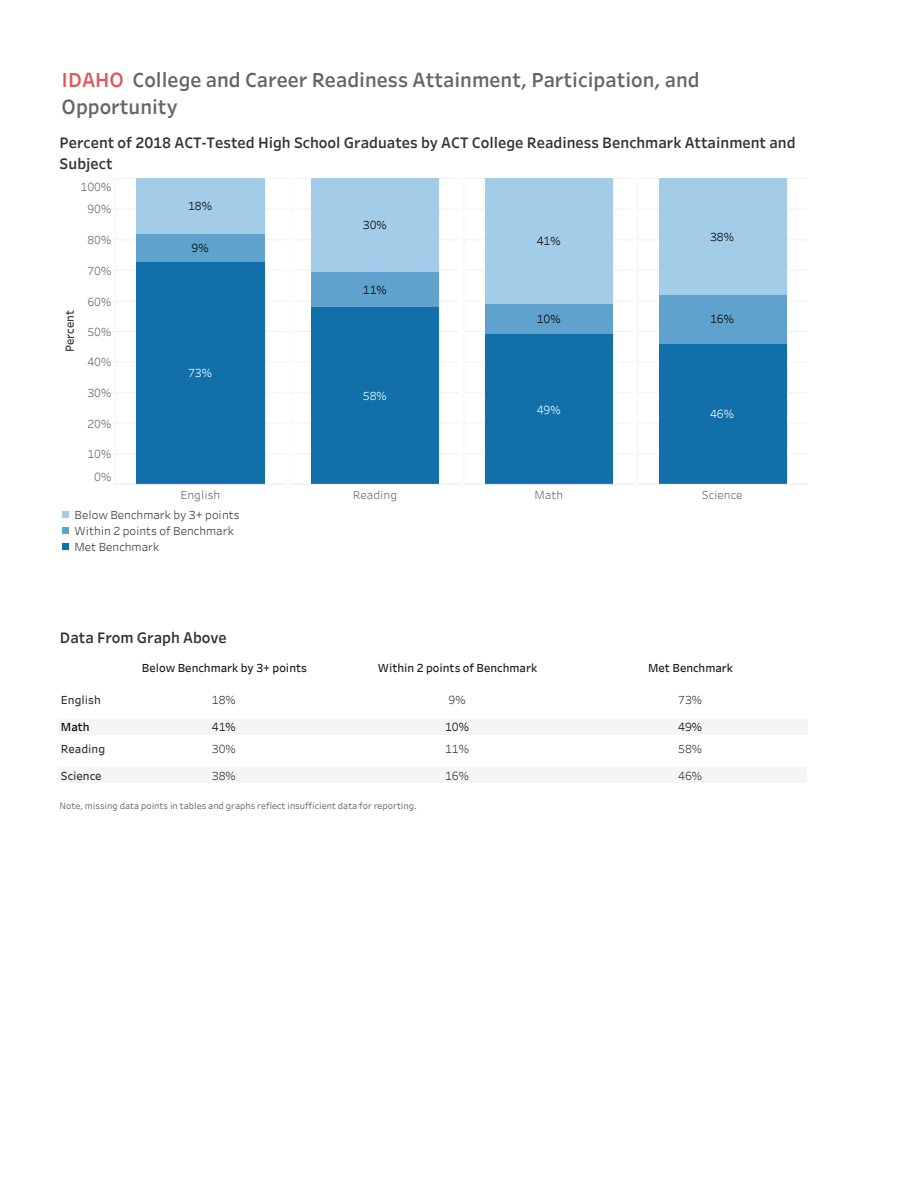
<style>
.page{position:relative;width:918px;height:1188px;background:#fff}
.page>*{position:absolute;margin:0;border:0;box-sizing:border-box;transform-origin:0 0}
.t1{font:19.95px/26.8px "Tableau Semibold 0 50";letter-spacing:-.43em;color:#666}
.t2{font:15px/20.4px "Tableau Semibold 0 50";letter-spacing:-.42em;color:#333}
.t3{font:11.4px/15.9px "Tableau Book 0 50";letter-spacing:-.41em;color:#333}
.t4{font:11.4px "Tableau Medium 0 50";letter-spacing:-.42em;color:#1b1b1b}
.t5{font:11.4px "Tableau Book 0 50";letter-spacing:-.405em;color:#666}
.t6{font:11.4px "Tableau Book 0 50";letter-spacing:-.4em;color:#000}
.t7{font:11.4px "Tableau Medium 0 50";letter-spacing:-.445em;color:#333}
.t8{font:11.4px "Tableau Book 0 50";letter-spacing:-.4em;color:#fff}
.t9{font:11.4px "Tableau Book 0 50";letter-spacing:-.45em;color:#666}
.t10{font:11.4px "Tableau Book 0 50";letter-spacing:-.485em;color:#666}
.t11{font:11.4px "Tableau Medium 0 50";letter-spacing:-.42em;color:#333}
.t12{font:11.4px "Tableau Medium 0 50";letter-spacing:-.485em;color:#333}
.t13{font:11.4px "Tableau Medium 0 50";color:#000}
.t14{font:9px "Tableau Regular 0 50";letter-spacing:-.43em;color:#666}
.s1{color:#e15759}
</style>
<div class="page">
<hr style="left:115px;top:454px;width:171px;height:1px;background:#f2f2f2">
<hr style="left:115px;top:423px;width:171px;height:1px;background:#f2f2f2">
<hr style="left:115px;top:392px;width:171px;height:1px;background:#f2f2f2">
<hr style="left:115px;top:362px;width:171px;height:1px;background:#f2f2f2">
<hr style="left:115px;top:331px;width:171px;height:1px;background:#f2f2f2">
<hr style="left:115px;top:301px;width:171px;height:1px;background:#f2f2f2">
<hr style="left:115px;top:270px;width:171px;height:1px;background:#f2f2f2">
<hr style="left:115px;top:240px;width:171px;height:1px;background:#f2f2f2">
<hr style="left:115px;top:209px;width:171px;height:1px;background:#f2f2f2">
<hr style="left:115px;top:179px;width:171px;height:1px;background:#f2f2f2">
<div style="left:136px;top:262px;width:129px;height:222px;background:#1170aa"></div>
<div style="left:136px;top:234px;width:129px;height:28px;background:#5fa2ce"></div>
<div style="left:136px;top:179px;width:129px;height:55px;background:#a3cce9"></div>
<hr style="left:115px;top:179px;width:1px;height:305px;background:#f5f5f5">
<hr style="left:290px;top:454px;width:170px;height:1px;background:#f2f2f2">
<hr style="left:290px;top:423px;width:170px;height:1px;background:#f2f2f2">
<hr style="left:290px;top:392px;width:170px;height:1px;background:#f2f2f2">
<hr style="left:290px;top:362px;width:170px;height:1px;background:#f2f2f2">
<hr style="left:290px;top:331px;width:170px;height:1px;background:#f2f2f2">
<hr style="left:290px;top:301px;width:170px;height:1px;background:#f2f2f2">
<hr style="left:290px;top:270px;width:170px;height:1px;background:#f2f2f2">
<hr style="left:290px;top:240px;width:170px;height:1px;background:#f2f2f2">
<hr style="left:290px;top:209px;width:170px;height:1px;background:#f2f2f2">
<hr style="left:290px;top:179px;width:170px;height:1px;background:#f2f2f2">
<div style="left:312px;top:307px;width:127px;height:177px;background:#1170aa"></div>
<div style="left:312px;top:272px;width:127px;height:35px;background:#5fa2ce"></div>
<div style="left:312px;top:179px;width:127px;height:93px;background:#a3cce9"></div>
<hr style="left:290px;top:179px;width:1px;height:305px;background:#f5f5f5">
<hr style="left:464px;top:454px;width:170px;height:1px;background:#f2f2f2">
<hr style="left:464px;top:423px;width:170px;height:1px;background:#f2f2f2">
<hr style="left:464px;top:392px;width:170px;height:1px;background:#f2f2f2">
<hr style="left:464px;top:362px;width:170px;height:1px;background:#f2f2f2">
<hr style="left:464px;top:331px;width:170px;height:1px;background:#f2f2f2">
<hr style="left:464px;top:301px;width:170px;height:1px;background:#f2f2f2">
<hr style="left:464px;top:270px;width:170px;height:1px;background:#f2f2f2">
<hr style="left:464px;top:240px;width:170px;height:1px;background:#f2f2f2">
<hr style="left:464px;top:209px;width:170px;height:1px;background:#f2f2f2">
<hr style="left:464px;top:179px;width:170px;height:1px;background:#f2f2f2">
<div style="left:485px;top:334px;width:128px;height:150px;background:#1170aa"></div>
<div style="left:485px;top:304px;width:128px;height:30px;background:#5fa2ce"></div>
<div style="left:485px;top:179px;width:128px;height:125px;background:#a3cce9"></div>
<hr style="left:464px;top:179px;width:1px;height:305px;background:#f5f5f5">
<hr style="left:637px;top:454px;width:170px;height:1px;background:#f2f2f2">
<hr style="left:637px;top:423px;width:170px;height:1px;background:#f2f2f2">
<hr style="left:637px;top:392px;width:170px;height:1px;background:#f2f2f2">
<hr style="left:637px;top:362px;width:170px;height:1px;background:#f2f2f2">
<hr style="left:637px;top:331px;width:170px;height:1px;background:#f2f2f2">
<hr style="left:637px;top:301px;width:170px;height:1px;background:#f2f2f2">
<hr style="left:637px;top:270px;width:170px;height:1px;background:#f2f2f2">
<hr style="left:637px;top:240px;width:170px;height:1px;background:#f2f2f2">
<hr style="left:637px;top:209px;width:170px;height:1px;background:#f2f2f2">
<hr style="left:637px;top:179px;width:170px;height:1px;background:#f2f2f2">
<svg style="left:114px;top:484px;width:694px;height:1px"></svg>
<div style="left:659px;top:343px;width:127px;height:141px;background:#1170aa"></div>
<div style="left:659px;top:295px;width:127px;height:48px;background:#5fa2ce"></div>
<div style="left:659px;top:179px;width:127px;height:116px;background:#a3cce9"></div>
<hr style="left:637px;top:484px;width:170px;height:1px;background:#f5f5f5">
<hr style="left:637px;top:179px;width:1px;height:305px;background:#f5f5f5">
<div style="left:62px;top:511px;width:7px;height:7px;background:#a3cce9"></div>
<div style="left:62px;top:527px;width:7px;height:7px;background:#5fa2ce"></div>
<div style="left:62px;top:543px;width:7px;height:7px;background:#1170aa"></div>
<div style="left:58px;top:719px;width:50px;height:16px;background:#f5f5f5"></div>
<div style="left:108px;top:719px;width:699px;height:16px;background:#f5f5f5"></div>
<div style="left:58px;top:767px;width:50px;height:16px;background:#f5f5f5"></div>
<div style="left:108px;top:767px;width:699px;height:16px;background:#f5f5f5"></div>
<h1 class="t1" style="left:62px;top:66px;width:648px"><span class="s1">IDAHO</span> College and CareerReadiness Attainment,Participation,and<br>Opportunity</h1>
<p class="t2" style="left:60px;top:132px;width:743px">Percentof2018 ACT-Tested High SchoolGraduatesby ACT College ReadinessBenchmark Attainmentand<br>Subject</p>
<p class="t5" style="left:80px;top:180px;width:34px">100%</p>
<p class="t5" style="left:87px;top:202px;width:27px">90%</p>
<p class="t5" style="left:87px;top:233px;width:27px">80%</p>
<p class="t5" style="left:87px;top:263px;width:27px">70%</p>
<p class="t7" style="left:63px;top:352px;width:50px;rotate:-90deg">Percent</p>
<p class="t5" style="left:87px;top:294px;width:27px">60%</p>
<p class="t5" style="left:87px;top:325px;width:27px">50%</p>
<p class="t5" style="left:87px;top:355px;width:27px">40%</p>
<p class="t5" style="left:87px;top:386px;width:27px">30%</p>
<p class="t5" style="left:87px;top:416px;width:27px">20%</p>
<p class="t5" style="left:87px;top:447px;width:27px">10%</p>
<p class="t5" style="left:94px;top:470px;width:20px">0%</p>
<p class="t6" style="left:188px;top:199px;width:27px">18%</p>
<p class="t6" style="left:191px;top:241px;width:20px">9%</p>
<p class="t8" style="left:188px;top:366px;width:27px">73%</p>
<p class="t9" style="left:181px;top:487px;width:46px">English</p>
<p class="t3" style="left:74px;top:507px;width:172px">Below Benchmark by 3+ points<br>Within 2 pointsofBenchmark<br>MetBenchmark</p>
<p class="t2" style="left:60px;top:627px;width:175px">Data From Graph Above</p>
<p class="t6" style="left:363px;top:218px;width:27px">30%</p>
<p class="t6" style="left:363px;top:282px;width:27px">11%</p>
<p class="t8" style="left:363px;top:388px;width:27px">58%</p>
<p class="t5" style="left:353px;top:487px;width:50px">Reading</p>
<p class="t6" style="left:537px;top:234px;width:27px">41%</p>
<p class="t6" style="left:537px;top:312px;width:27px">10%</p>
<p class="t8" style="left:537px;top:402px;width:27px">49%</p>
<p class="t5" style="left:535px;top:487px;width:35px">Math</p>
<p class="t6" style="left:710px;top:230px;width:27px">38%</p>
<p class="t6" style="left:710px;top:312px;width:27px">16%</p>
<p class="t8" style="left:710px;top:407px;width:27px">46%</p>
<p class="t10" style="left:702px;top:487px;width:47px">Science</p>
<p class="t4" style="left:142px;top:661px;width:172px">Below Benchmark by 3+ points</p>
<p class="t4" style="left:378px;top:661px;width:166px">Within 2 pointsofBenchmark</p>
<p class="t4" style="left:648px;top:661px;width:92px">MetBenchmark</p>
<p class="t7" style="left:61px;top:692px;width:46px">English</p>
<p class="t3" style="left:212px;top:691px;width:27px">18%</p>
<p class="t3" style="left:449px;top:691px;width:20px">9%</p>
<p class="t3" style="left:678px;top:691px;width:27px">73%</p>
<p class="t13" style="left:61px;top:720px;width:35px">Math</p>
<p class="t6" style="left:212px;top:720px;width:27px">41%</p>
<p class="t6" style="left:445px;top:720px;width:27px">10%</p>
<p class="t6" style="left:678px;top:720px;width:27px">49%</p>
<p class="t11" style="left:61px;top:742px;width:50px">Reading</p>
<p class="t3" style="left:212px;top:741px;width:27px">30%</p>
<p class="t3" style="left:445px;top:741px;width:27px">11%</p>
<p class="t3" style="left:678px;top:741px;width:27px">58%</p>
<p class="t12" style="left:61px;top:768px;width:47px">Science</p>
<p class="t3" style="left:212px;top:768px;width:27px">38%</p>
<p class="t3" style="left:445px;top:768px;width:27px">16%</p>
<p class="t3" style="left:678px;top:768px;width:27px">46%</p>
<p class="t14" style="left:60px;top:800px;width:365px">Note,m issing data points in tables and graphs reflectinsufficientdata forreporting.</p>
</div>
